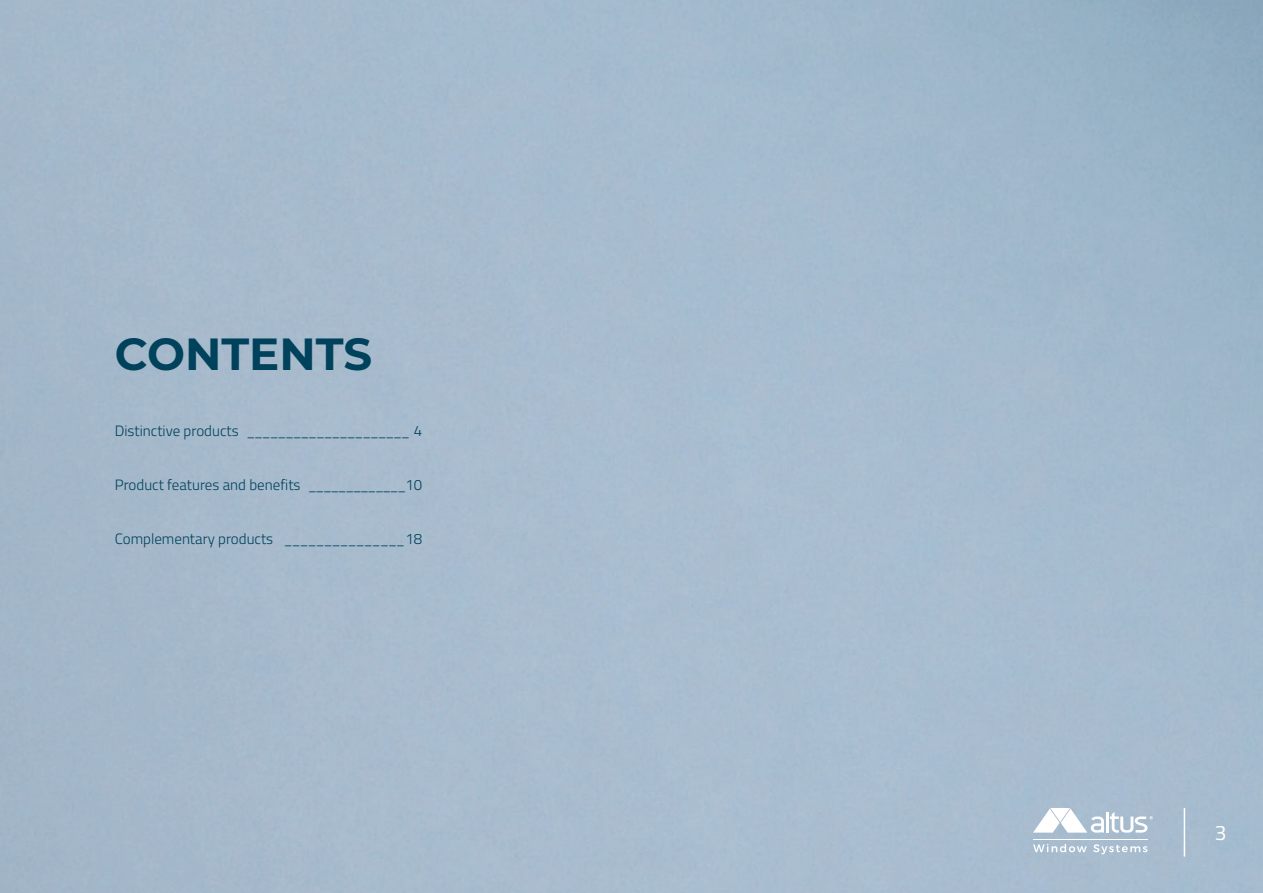
<style>
.page{position:relative;width:1263px;height:893px;background:#fff}
.page>*{position:absolute;margin:0;border:0;box-sizing:border-box;transform-origin:0 0}
.t1{font:700 45px "Montserrat";color:#00425b}
.t2{font:21px "Titillium";color:#fff}
.copy{font:300 15px "Titillium";color:#00425b}
</style>
<div class="page">
<svg style="left:1033px;top:844px;width:54px;height:8px"></svg>
<svg style="left:1093px;top:844px;width:54px;height:10px"></svg>
<svg style="left:1033px;top:808px;width:71px;height:25px"></svg>
<svg style="left:1110px;top:812px;width:43px;height:21px"></svg>
<p class="t1" style="left:115px;top:321px;width:259px">CONTENTS</p>
<p class="copy" style="left:115px;top:420px;width:309px">Distinctive products _____________________ 4</p>
<p class="copy" style="left:115px;top:474px;width:309px">Product features and benefits _____________10</p>
<p class="copy" style="left:115px;top:528px;width:309px">Complementary products _______________18</p>
<h2 class="t2" style="left:1215px;top:817px;width:13px">3</h2>
</div>
